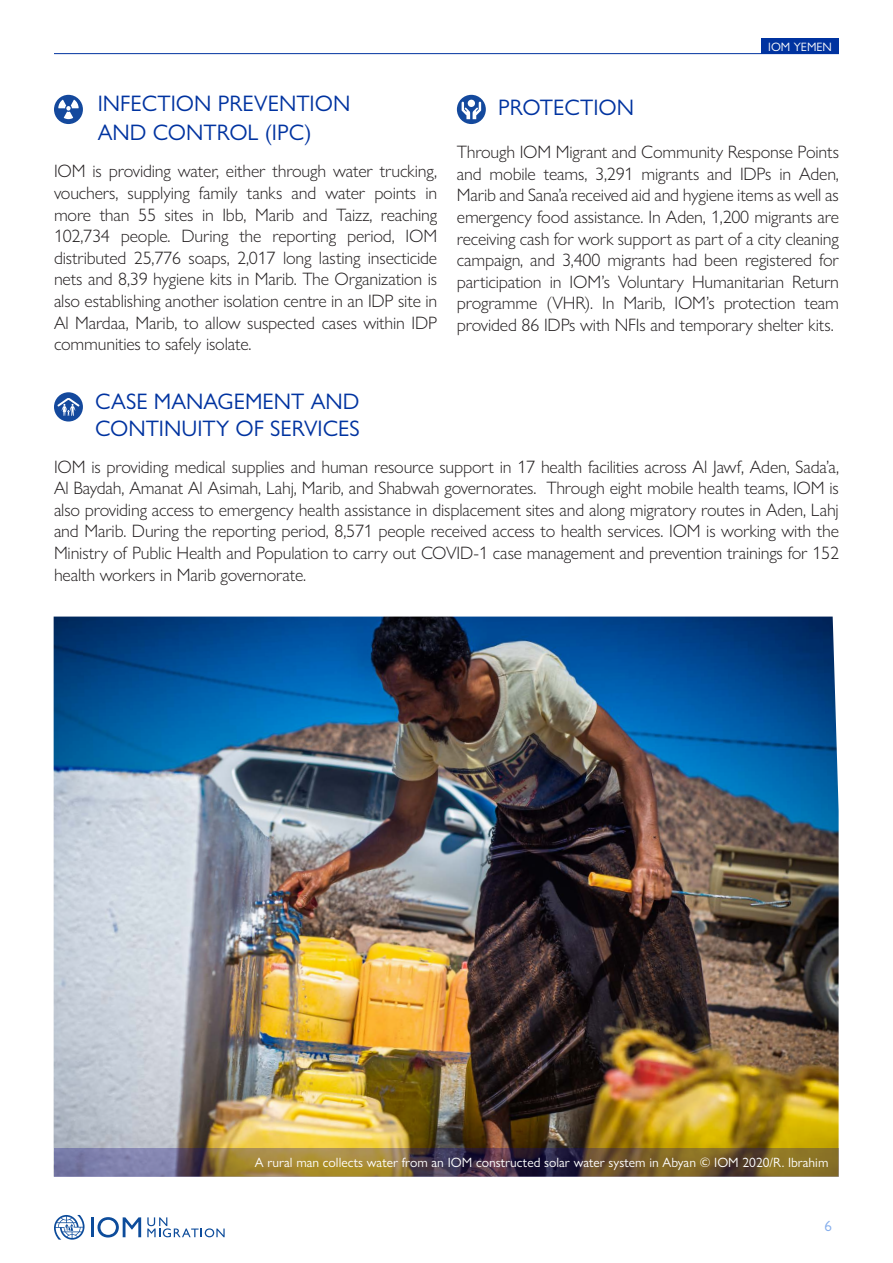
<style>
.page{position:relative;width:893px;height:1263px;background:#fff}
.page>*{position:absolute;margin:0;border:0;box-sizing:border-box;transform-origin:0 0}
.Title_1{font:22.5px/28.5px "Gill Sans Nova";color:#0033a0}
.t1{font:300 18px/21.6px "Gill Sans Nova";letter-spacing:-.01em;color:#231f20;text-align:justify}
.t2{font:15px "Gill Sans Nova";color:#84adec}
.Title_1-2{font:13.5px "Gill Sans Nova";color:#fff}
.t3{font:12.15px "Gill Sans Nova";color:#fff}
</style>
<div class="page">
<div style="left:761px;top:38px;width:78px;height:16px;background:#0033a0"></div>
<hr style="left:54px;top:53px;width:785px;height:1px;background:#0033a0">
<hr style="left:91px;top:1217px;width:3px;height:20px;background:#0d4c9b">
<svg style="left:97px;top:1217px;width:44px;height:20px"></svg>
<svg style="left:147px;top:1217px;width:78px;height:20px"></svg>
<svg style="left:54px;top:1215px;width:31px;height:25px"></svg>
<svg style="left:457px;top:95px;width:29px;height:29px"></svg>
<svg style="left:462px;top:102px;width:19px;height:17px"></svg>
<div style="left:468px;top:100px;width:7px;height:7px;background:#fff;border-radius:50%"></div>
<div style="left:54px;top:95px;width:29px;height:29px;background:#14499d;border-radius:50%"></div>
<svg style="left:58px;top:100px;width:21px;height:19px"></svg>
<img style="left:54px;top:616px;width:785px;height:532px">
<svg style="left:54px;top:1148px;width:785px;height:28px;background:#736049"></svg>
<div style="left:54px;top:392px;width:29px;height:29px;background:#14499d;border-radius:50%"></div>
<svg style="left:57px;top:398px;width:23px;height:18px"></svg>
<p class="Title_1" style="left:98px;top:89px;width:254px">INFECTION PREVENTION<br>AND CONTROL (IPC)</p>
<p class="t1" style="left:54px;top:160px;width:385px">IOM is providing water, either through water trucking, vouchers, supplying family tanks and water points in more than 55 sites in Ibb, Marib and Taizz, reaching 102,734 people. During the reporting period, IOM distributed 25,776 soaps, 2,017 long lasting insecticide nets and 8,39 hygiene kits in Marib. The Organization is also establishing another isolation centre in an IDP site in Al Mardaa, Marib, to allow suspected cases within IDP communities to safely isolate.</p>
<p class="Title_1" style="left:95px;top:387px;width:266px;line-height:27px">CASE MANAGEMENT AND<br>CONTINUITY OF SERVICES</p>
<p class="Title_1" style="left:498px;top:93px;width:138px">PROTECTION</p>
<p class="t3" style="left:768px;top:39px;width:65px">IOM YEMEN</p>
<p class="t1" style="left:457px;top:141px;width:384px">Through IOM Migrant and Community Response Points and mobile teams, 3,291 migrants and IDPs in Aden, Marib and Sana’a received aid and hygiene items as well as emergency food assistance. In Aden, 1,200 migrants are receiving cash for work support as part of a city cleaning campaign, and 3,400 migrants had been registered for participation in IOM’s Voluntary Humanitarian Return programme (VHR). In Marib, IOM’s protection team provided 86 IDPs with NFIs and temporary shelter kits.</p>
<p class="t1" style="left:54px;top:455px;width:787px">IOM is providing medical supplies and human resource support in 17 health facilities across Al Jawf, Aden, Sada’a, Al Baydah, Amanat Al Asimah, Lahj, Marib, and Shabwah governorates. Through eight mobile health teams, IOM is also providing access to emergency health assistance in displacement sites and along migratory routes in Aden, Lahj and Marib. During the reporting period, 8,571 people received access to health services. IOM is working with the Ministry of Public Health and Population to carry out COVID-1 case management and prevention trainings for 152 health workers in Marib governorate.</p>
<p class="Title_1-2" style="left:255px;top:1154px;width:575px">A rural man collects water from an IOM constructed solar water system in Abyan © IOM 2020/R. Ibrahim</p>
<p class="t2" style="left:825px;top:1216px;width:9px">6</p>
</div>
